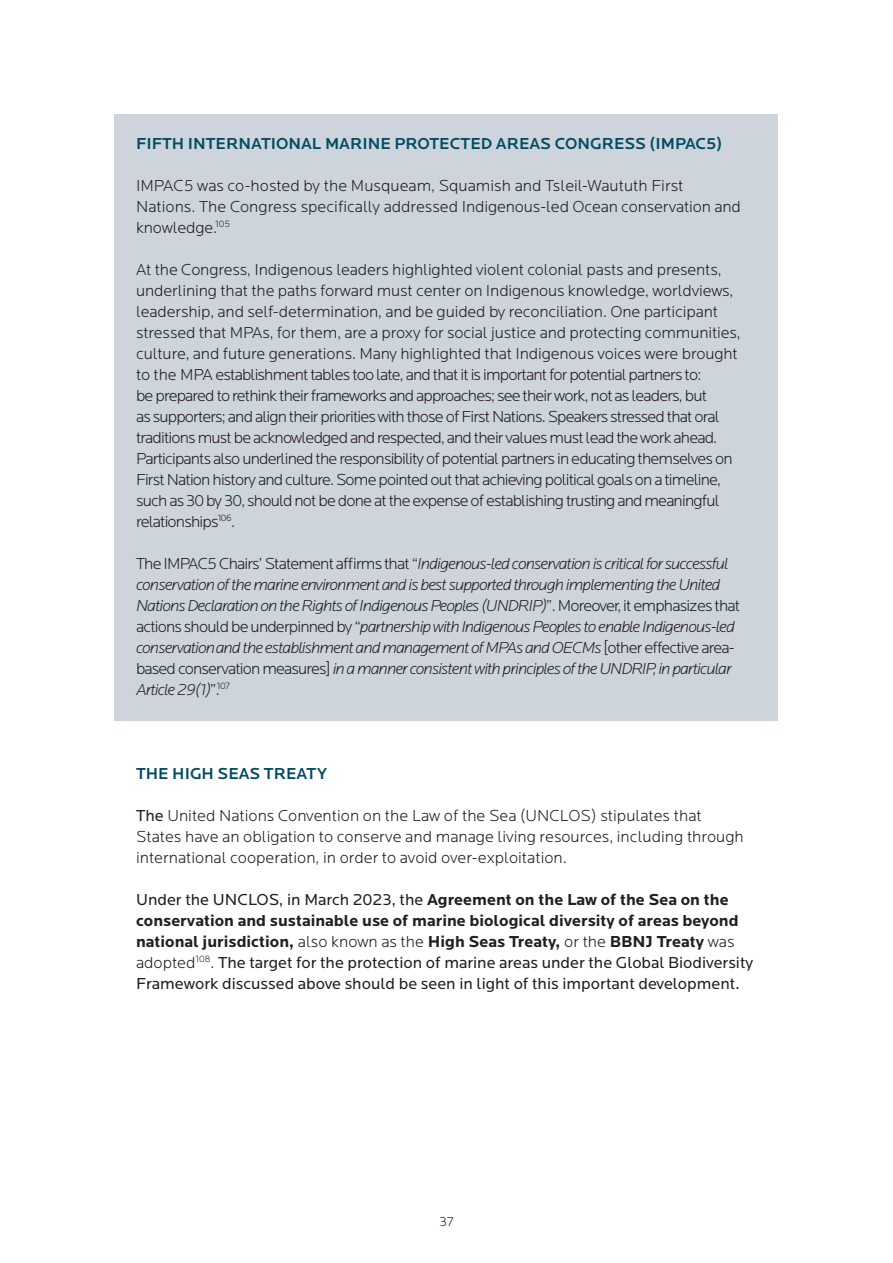
<style>
.page{position:relative;width:893px;height:1263px;background:#fff}
.page>*{position:absolute;margin:0;border:0;box-sizing:border-box;transform-origin:0 0}
.Factbox_1{font:300 16.5px/21px "Locator";letter-spacing:-.05em;color:#231f20}
.Factbox_1-2{font:italic 300 16.5px/21px "Locator";letter-spacing:-.05em;color:#231f20}
.Body_text{font:16.5px/21px "Locator";color:#231f20}
.Body_text-2{font:300 16.5px/21px "Locator";color:#231f20}
.Factbox_1-3{font:300 16.5px/21px "Locator";color:#231f20}
.Factbox_1-4{font:500 16.5px "Locator";color:#014b63}
.H2{font:500 16.5px "Locator";color:#014b63}
.t1{font:300 13.5px "Locator";color:#231f20}
.s1{font-style:normal}
.s2{font-weight:400}
.s3{font-weight:700}
.s4{font-weight:300}
</style>
<div class="page">
<div style="left:115px;top:115px;width:663px;height:59px;background:#cdd4db"></div>
<div style="left:115px;top:157px;width:663px;height:101px;background:#cdd4db"></div>
<div style="left:115px;top:241px;width:663px;height:311px;background:#cdd4db"></div>
<div style="left:115px;top:535px;width:663px;height:185px;background:#cdd4db"></div>
<p class="Factbox_1-4" style="left:136px;top:134px;width:588px">FIFTH INTERNATIONAL MARINE PROTECTED AREAS CONGRESS (IMPAC5)</p>
<p class="Factbox_1-3" style="left:136px;top:175px;width:606px">IMPAC5 was co-hosted by the Musqueam, Squamish and Tsleil-Waututh First<br>Nations. The Congress specifically addressed Indigenous-led Ocean conservation and knowledge.<sup>105</sup></p>
<p class="Factbox_1" style="left:136px;top:259px;width:606px">At the Congress, Indigenous leaders highlighted violent colonial pasts and presents, underlining that the paths forward must center on Indigenous knowledge, worldviews, leadership, and self-determination, and be guided by reconciliation. One participant stressed that MPAs, for them, are a proxy for social justice and protecting communities, culture, and future generations. Many highlighted that Indigenous voices were brought to the MPA establishment tables too late, and that it is important for potential partners to:<br>be prepared to rethink their frameworks and approaches; see their work, not as leaders, but<br>as supporters; and align their priorities with those of First Nations. Speakers stressed that oral traditions must be acknowledged and respected, and their values must lead the work ahead.<br>Participants also underlined the responsibility of potential partners in educating themselves on First Nation history and culture. Some pointed out that achieving political goals on a timeline, such as 30 by 30, should not be done at the expense of establishing trusting and meaningful relationships<sup>106</sup>.</p>
<p class="Factbox_1-2" style="left:136px;top:553px;width:606px"><span class="s1">The IMPAC5 Chairs’ Statement affirms that “</span>Indigenous-led conservation is critical for successful conservation of the marine environment and is best supported through implementing the United Nations Declaration on the Rights of Indigenous Peoples (UNDRIP)<span class="s1">”. Moreover, it emphasizes that actions should be underpinned by “</span>partnership with Indigenous Peoples to enable Indigenous-led conservationand the establishment and management of MPAs and OECMs <span class="s1">[other effective area&shy;based conservation measures]</span> in a manner consistent with principles of the UNDRIP, in particular Article 29(1)<span class="s1">”.</span><sup>107</sup></p>
<h3 class="H2" style="left:136px;top:764px;width:193px">THE HIGH SEAS TREATY</h3>
<p class="Body_text-2" style="left:136px;top:805px;width:609px"><span class="s2">The</span> United Nations Convention on the Law of the Sea (UNCLOS) stipulates that<br>States have an obligation to conserve and manage living resources, including through international cooperation, in order to avoid over-exploitation.</p>
<p class="Body_text" style="left:136px;top:889px;width:619px">Under the UNCLOS, in March 2023, the <span class="s3">Agreement on the Law of the Sea on the conservation and sustainable use of marine biological diversity of areas beyond national jurisdiction,</span> <span class="s4">also known as the</span> <span class="s3">High Seas Treaty,</span> <span class="s4">or the</span> <span class="s3">BBNJ Treaty</span> <span class="s4">was adopted</span><sup>108</sup><span class="s4">.</span> The target for the protection of marine areas under the Global Biodiversity Framework discussed above should be seen in light of this important development.</p>
<p class="t1" style="left:439px;top:1215px;width:16px">37</p>
</div>
